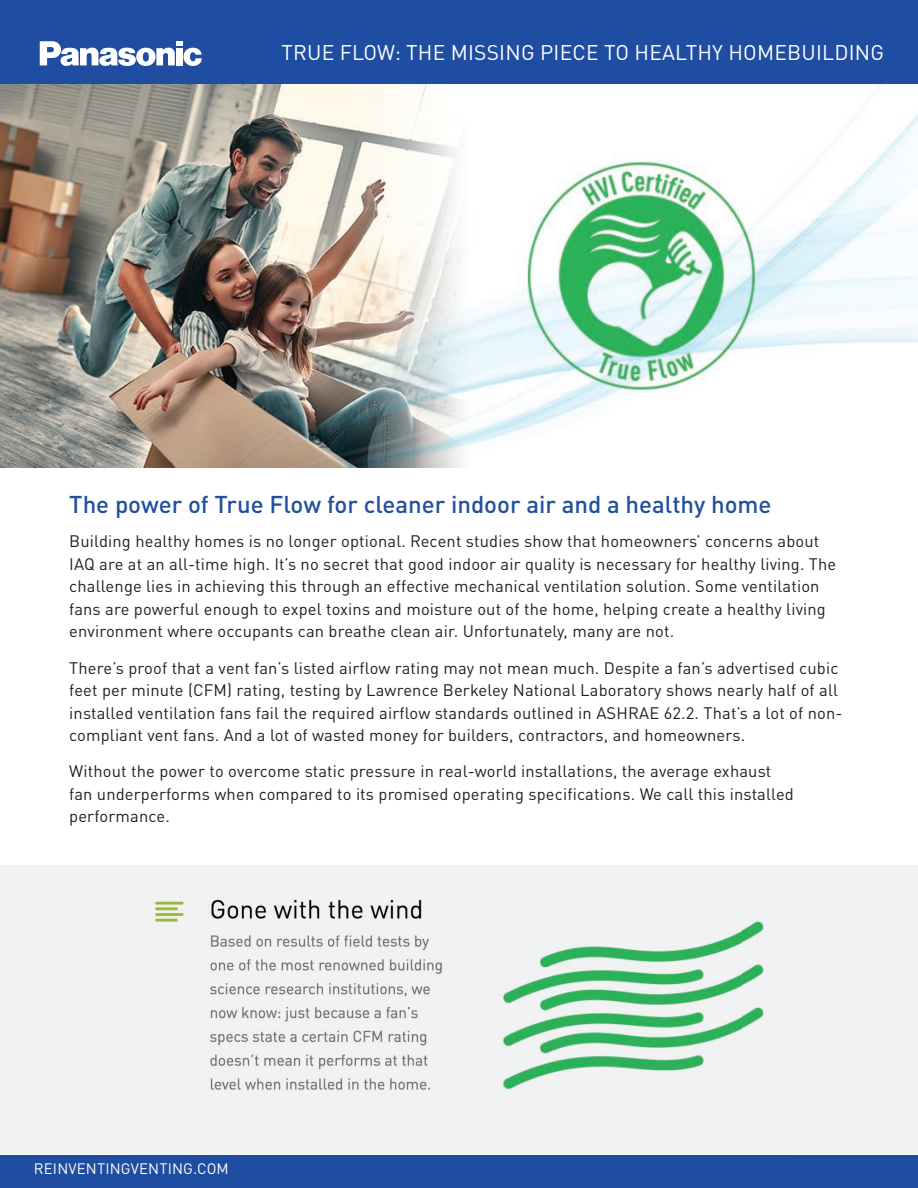
<style>
.page{position:relative;width:918px;height:1188px;background:#fff}
.page>*{position:absolute;margin:0;border:0;box-sizing:border-box;transform-origin:0 0}
.t1{font:500 24px "DINOT";color:#23509d}
.t2{font:21px "DINOT";letter-spacing:.01em;color:#fff}
.t3{font:16.5px/22.5px "DINOT";letter-spacing:.01em;color:#231f20}
.t4{font:15px "DINOT";letter-spacing:.01em;color:#fff}
</style>
<div class="page">
<div style="left:0;top:866px;width:918px;height:288px;background:#f1f3f3"></div>
<div style="left:0;top:0;width:918px;height:85px;background:#1e4da1"></div>
<svg style="left:40px;top:41px;width:162px;height:25px"></svg>
<img style="left:0;top:85px;width:918px;height:383px">
<img style="left:154px;top:899px;width:610px;height:191px">
<div style="left:0;top:1156px;width:918px;height:32px;background:#1e4da1"></div>
<p class="t2" style="left:282px;top:39px;width:604px">TRUE FLOW: THE MISSING PIECE TO HEALTHY HOMEBUILDING</p>
<h1 class="t1" style="left:69px;top:489px;width:704px">The power of True Flow for cleaner indoor air and a healthy home</h1>
<p class="t3" style="left:69px;top:530px;width:769px">Building healthy homes is no longer optional. Recent studies show that homeowners’ concerns about IAQ are at an all-time high. It’s no secret that good indoor air quality is necessary for healthy living. The challenge lies in achieving this through an effective mechanical ventilation solution. Some ventilation fans are powerful enough to expel toxins and moisture out of the home, helping create a healthy living environment where occupants can breathe clean air. Unfortunately, many are not.</p>
<p class="t3" style="left:69px;top:656px;width:775px">There’s proof that a vent fan’s listed airflow rating may not mean much. Despite a fan’s advertised cubic feet per minute (CFM) rating, testing by Lawrence Berkeley National Laboratory shows nearly half of all installed ventilation fans fail the required airflow standards outlined in ASHRAE 62.2. That’s a lot of non&shy;compliant vent fans. And a lot of wasted money for builders, contractors, and homeowners.</p>
<p class="t3" style="left:69px;top:760px;width:726px">Without the power to overcome static pressure in real-world installations, the average exhaust fan underperforms when compared to its promised operating specifications. We call this installed performance.</p>
<p class="t4" style="left:34px;top:1159px;width:197px">REINVENTINGVENTING.COM</p>
</div>
